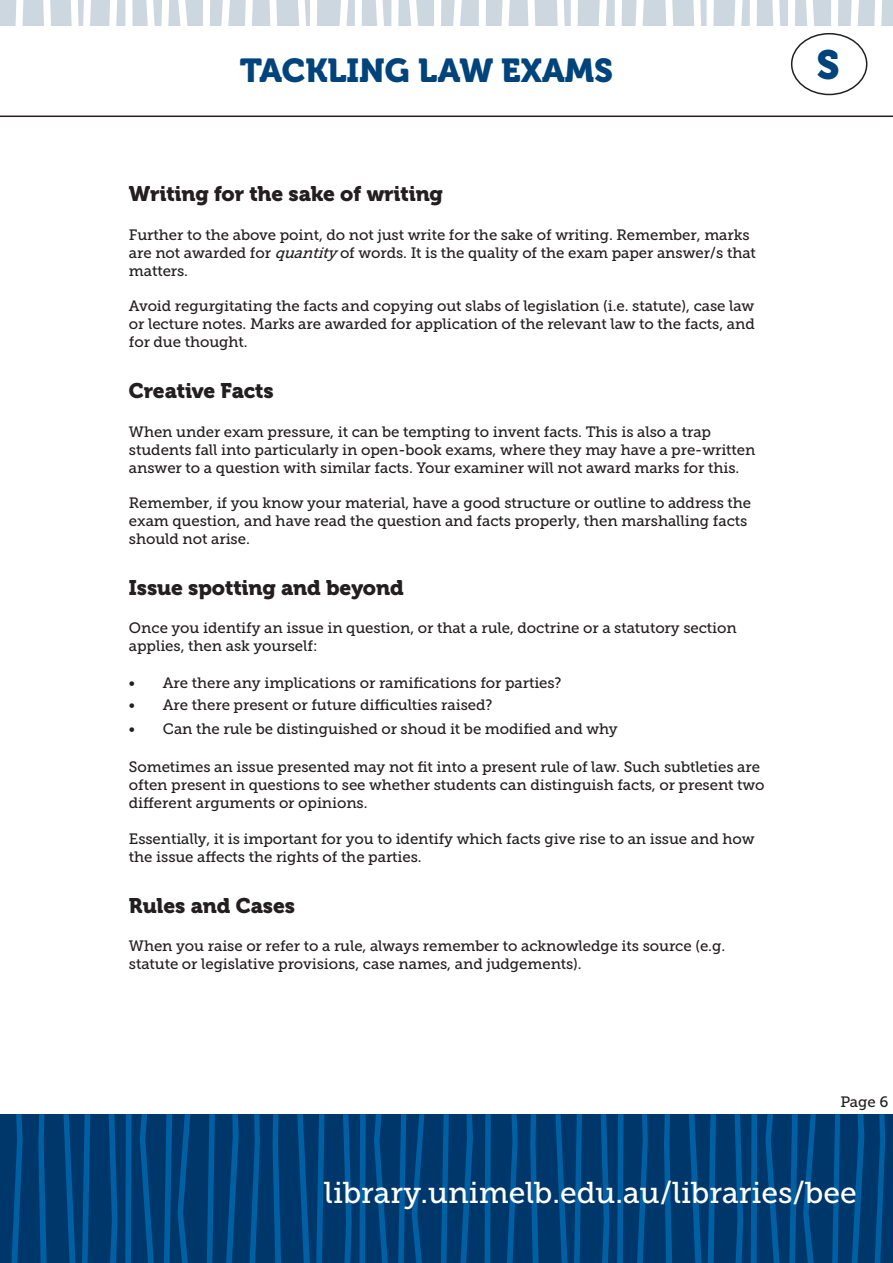
<style>
.page{position:relative;width:893px;height:1263px;background:#fff}
.page>*{position:absolute;margin:0;border:0;box-sizing:border-box;transform-origin:0 0}
.t1{font:40.5px "Museo 900";color:#00447b}
.t2{font:33px "Museo 900";color:#00447b}
.t3{font:30px "Museo Slab 500";color:#fff}
.t4{font:21px "Museo 900";letter-spacing:-.005em;color:#231f20}
.t5{font:15px/18px "Museo Slab 500";letter-spacing:-.005em;color:#231f20}
.s1{font-style:italic}
</style>
<div class="page">
<div style="left:0;top:1114px;width:893px;height:148px;background:#00376b"></div>
<svg style="left:11px;top:1114px;width:12px;height:149px"></svg>
<svg style="left:249px;top:1114px;width:11px;height:149px"></svg>
<svg style="left:506px;top:1114px;width:12px;height:149px"></svg>
<svg style="left:38px;top:1114px;width:9px;height:149px"></svg>
<svg style="left:273px;top:1114px;width:9px;height:149px"></svg>
<svg style="left:530px;top:1114px;width:9px;height:149px"></svg>
<svg style="left:63px;top:1114px;width:13px;height:149px"></svg>
<svg style="left:555px;top:1114px;width:13px;height:149px"></svg>
<svg style="left:82px;top:1114px;width:8px;height:149px"></svg>
<svg style="left:297px;top:1114px;width:27px;height:149px"></svg>
<svg style="left:574px;top:1114px;width:8px;height:149px"></svg>
<svg style="left:109px;top:1114px;width:8px;height:149px"></svg>
<svg style="left:343px;top:1114px;width:9px;height:149px"></svg>
<svg style="left:601px;top:1114px;width:8px;height:149px"></svg>
<svg style="left:125px;top:1114px;width:7px;height:149px"></svg>
<svg style="left:359px;top:1114px;width:7px;height:149px"></svg>
<svg style="left:617px;top:1114px;width:6px;height:149px"></svg>
<svg style="left:484px;top:1114px;width:7px;height:149px"></svg>
<svg style="left:140px;top:1114px;width:15px;height:149px"></svg>
<svg style="left:374px;top:1114px;width:15px;height:149px"></svg>
<svg style="left:164px;top:1114px;width:8px;height:149px"></svg>
<svg style="left:398px;top:1114px;width:8px;height:149px"></svg>
<svg style="left:178px;top:1114px;width:12px;height:149px"></svg>
<svg style="left:412px;top:1114px;width:12px;height:149px"></svg>
<svg style="left:206px;top:1114px;width:9px;height:149px"></svg>
<svg style="left:440px;top:1114px;width:9px;height:149px"></svg>
<svg style="left:225px;top:1114px;width:14px;height:149px"></svg>
<svg style="left:459px;top:1114px;width:14px;height:149px"></svg>
<svg style="left:636px;top:1114px;width:12px;height:149px"></svg>
<svg style="left:874px;top:1114px;width:11px;height:149px"></svg>
<svg style="left:664px;top:1114px;width:9px;height:149px"></svg>
<svg style="left:689px;top:1114px;width:27px;height:149px"></svg>
<svg style="left:734px;top:1114px;width:9px;height:149px"></svg>
<svg style="left:751px;top:1114px;width:6px;height:149px"></svg>
<svg style="left:765px;top:1114px;width:16px;height:149px"></svg>
<svg style="left:789px;top:1114px;width:27px;height:149px"></svg>
<svg style="left:832px;top:1114px;width:8px;height:149px"></svg>
<svg style="left:851px;top:1114px;width:13px;height:149px"></svg>
<div style="left:0;top:0;width:893px;height:26px;background:#ccd7e0"></div>
<svg style="left:16px;top:0;width:8px;height:26px"></svg>
<svg style="left:161px;top:0;width:9px;height:26px"></svg>
<svg style="left:203px;top:0;width:7px;height:26px"></svg>
<svg style="left:571px;top:0;width:7px;height:26px"></svg>
<svg style="left:615px;top:0;width:7px;height:26px"></svg>
<svg style="left:750px;top:0;width:7px;height:26px"></svg>
<svg style="left:831px;top:0;width:7px;height:26px"></svg>
<svg style="left:874px;top:0;width:8px;height:26px"></svg>
<svg style="left:788px;top:0;width:7px;height:26px"></svg>
<svg style="left:391px;top:0;width:8px;height:26px"></svg>
<svg style="left:434px;top:0;width:8px;height:26px"></svg>
<svg style="left:479px;top:0;width:7px;height:26px"></svg>
<svg style="left:221px;top:0;width:9px;height:26px"></svg>
<svg style="left:339px;top:0;width:23px;height:26px"></svg>
<svg style="left:453px;top:0;width:9px;height:26px"></svg>
<svg style="left:501px;top:0;width:9px;height:26px"></svg>
<svg style="left:599px;top:0;width:8px;height:26px"></svg>
<svg style="left:635px;top:0;width:9px;height:26px"></svg>
<svg style="left:734px;top:0;width:9px;height:26px"></svg>
<svg style="left:851px;top:0;width:8px;height:26px"></svg>
<svg style="left:245px;top:0;width:8px;height:26px"></svg>
<svg style="left:109px;top:0;width:8px;height:26px"></svg>
<svg style="left:43px;top:0;width:8px;height:26px"></svg>
<svg style="left:71px;top:0;width:20px;height:26px"></svg>
<div style="left:125px;top:0;width:8px;height:26px;background:#fff"></div>
<svg style="left:146px;top:0;width:9px;height:26px"></svg>
<svg style="left:269px;top:0;width:8px;height:26px"></svg>
<svg style="left:298px;top:0;width:19px;height:26px"></svg>
<svg style="left:375px;top:0;width:9px;height:26px"></svg>
<svg style="left:527px;top:0;width:8px;height:26px"></svg>
<svg style="left:557px;top:0;width:8px;height:26px"></svg>
<svg style="left:665px;top:0;width:8px;height:26px"></svg>
<svg style="left:806px;top:0;width:8px;height:26px"></svg>
<svg style="left:693px;top:0;width:21px;height:26px"></svg>
<svg style="left:772px;top:0;width:8px;height:26px"></svg>
<svg style="left:409px;top:0;width:9px;height:26px"></svg>
<svg style="left:178px;top:0;width:9px;height:26px"></svg>
<hr style="left:0;top:116px;width:893px;height:1px;background:#231f20">
<div style="left:791px;top:33px;width:76px;height:62px;border:2px solid #231f20;border-radius:50%"></div>
<h2 class="t2" style="left:240px;top:52px;width:375px">TACKLING LAW EXAMS</h2>
<h1 class="t1" style="left:816px;top:42px;width:25px">S</h1>
<p class="t4" style="left:129px;top:182px;width:316px">Writing for the sake of writing</p>
<p class="t5" style="left:129px;top:226px;width:628px">Further to the above point, do not just write for the sake of writing. Remember, marks are not awarded for <span class="s1">quantity</span>of words. It is the quality of the exam paper answer/s that matters.</p>
<p class="t5" style="left:129px;top:297px;width:627px;text-align:justify">Avoid regurgitating the facts and copying out slabs of legislation (i.e. statute), case law or lecture notes. Marks are awarded for application of the relevant law to the facts, and for due thought.</p>
<p class="t4" style="left:129px;top:379px;width:146px">Creative Facts</p>
<p class="t5" style="left:129px;top:422px;width:628px">When under exam pressure, it can be tempting to invent facts. This is also a trap students fall into particularly in open-book exams, where they may have a pre-written answer to a question with similar facts. Your examiner will not award marks for this.</p>
<p class="t5" style="left:129px;top:493px;width:624px">Remember, if you know your material, have a good structure or outline to address the exam question, and have read the question and facts properly, then marshalling facts should not arise.</p>
<p class="t4" style="left:129px;top:576px;width:276px">Issue spotting and beyond</p>
<p class="t5" style="left:129px;top:619px;width:609px">Once you identify an issue in question, or that a rule, doctrine or a statutory section applies, then ask yourself:</p>
<p class="t5" style="left:129px;top:673px;width:434px">• Are there any implications or ramifications for parties?</p>
<p class="t5" style="left:129px;top:696px;width:365px">• Are there present or future difficulties raised?</p>
<p class="t5" style="left:129px;top:720px;width:490px">• Can the rule be distinguished or shoud it be modified and why</p>
<p class="t5" style="left:129px;top:758px;width:637px">Sometimes an issue presented may not fit into a present rule of law. Such subtleties are often present in questions to see whether students can distinguish facts, or present two different arguments or opinions.</p>
<p class="t5" style="left:129px;top:829px;width:627px">Essentially, it is important for you to identify which facts give rise to an issue and how the issue affects the rights of the parties.</p>
<p class="t4" style="left:129px;top:894px;width:168px">Rules and Cases</p>
<p class="t5" style="left:129px;top:937px;width:598px">When you raise or refer to a rule, always remember to acknowledge its source (e.g. statute or legislative provisions, case names, and judgements).</p>
<p class="t5" style="left:840px;top:1093px;width:50px">Page 6</p>
<h3 class="t3" style="left:324px;top:1175px;width:534px">library.unimelb.edu.au/libraries/bee</h3>
</div>
